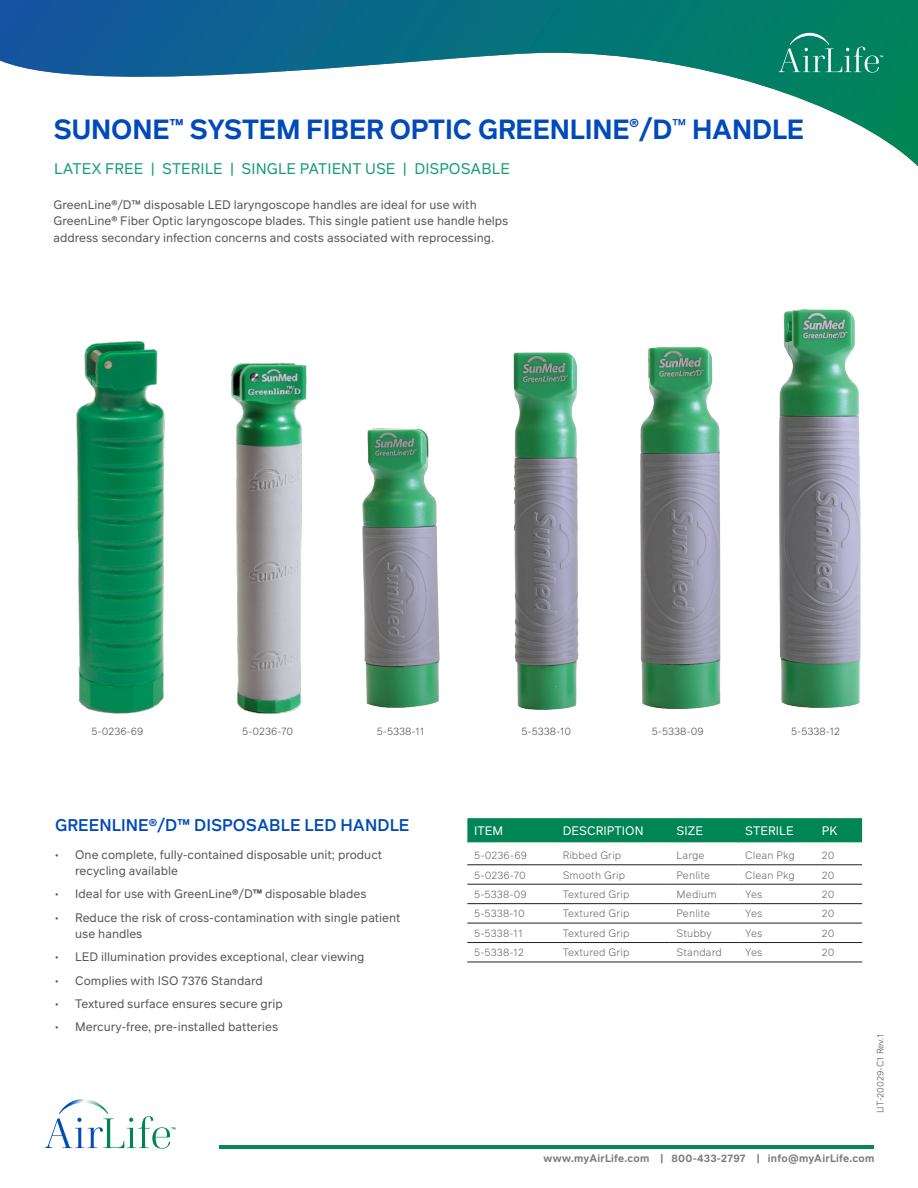
<style>
.page{position:relative;width:918px;height:1188px;background:#fff}
.page>*{position:absolute;margin:0;border:0;box-sizing:border-box;transform-origin:0 0}
.t1{font:600 27px "Infra";letter-spacing:-.005em;color:#004aba}
.t2{font:500 16.5px "Infra";letter-spacing:.005em;color:#004aba}
.t3{font:15px "Infra";letter-spacing:.005em;color:#169e76}
.t4{font:12px/16.5px "Infra";color:#57585a}
.t5{font:12px "Infra";letter-spacing:.005em;color:#fff}
.t6{font:300 10.5px "Infra";letter-spacing:.01em;color:#6c6d70}
.t7{font:300 10.5px "Infra";color:#57585a}
.t8{font:600 10.5px "Infra";letter-spacing:.025em;color:#787a7d}
.t9{font:300 9px "Infra";color:#57585a}
.s1{font-weight:700}
</style>
<div class="page">
<svg style="left:0;top:0;width:918px;height:166px"></svg>
<hr style="left:220px;top:1145px;width:654px;height:3px;background:#058851">
<svg style="left:45px;top:1099px;width:131px;height:49px"></svg>
<svg style="left:778px;top:33px;width:105px;height:40px;background:#229176"></svg>
<div style="left:467px;top:818px;width:395px;height:24px;background:#008556"></div>
<svg style="left:467px;top:864px;width:395px;height:98px"></svg>
<hr style="left:467px;top:865px;width:89px;height:1px;background:#231f20">
<hr style="left:556px;top:865px;width:114px;height:1px;background:#231f20">
<hr style="left:670px;top:865px;width:69px;height:1px;background:#231f20">
<hr style="left:739px;top:865px;width:76px;height:1px;background:#231f20">
<hr style="left:815px;top:865px;width:47px;height:1px;background:#231f20">
<hr style="left:467px;top:884px;width:89px;height:1px;background:#231f20">
<hr style="left:556px;top:884px;width:114px;height:1px;background:#231f20">
<hr style="left:670px;top:884px;width:69px;height:1px;background:#231f20">
<hr style="left:739px;top:884px;width:76px;height:1px;background:#231f20">
<hr style="left:815px;top:884px;width:47px;height:1px;background:#231f20">
<hr style="left:467px;top:903px;width:89px;height:1px;background:#231f20">
<hr style="left:556px;top:903px;width:114px;height:1px;background:#231f20">
<hr style="left:670px;top:903px;width:69px;height:1px;background:#231f20">
<hr style="left:739px;top:903px;width:76px;height:1px;background:#231f20">
<hr style="left:815px;top:903px;width:47px;height:1px;background:#231f20">
<hr style="left:467px;top:923px;width:89px;height:1px;background:#231f20">
<hr style="left:556px;top:923px;width:114px;height:1px;background:#231f20">
<hr style="left:670px;top:923px;width:69px;height:1px;background:#231f20">
<hr style="left:739px;top:923px;width:76px;height:1px;background:#231f20">
<hr style="left:815px;top:923px;width:47px;height:1px;background:#231f20">
<hr style="left:467px;top:942px;width:89px;height:1px;background:#231f20">
<hr style="left:556px;top:942px;width:114px;height:1px;background:#231f20">
<hr style="left:670px;top:942px;width:69px;height:1px;background:#231f20">
<hr style="left:739px;top:942px;width:76px;height:1px;background:#231f20">
<hr style="left:815px;top:942px;width:47px;height:1px;background:#231f20">
<hr style="left:467px;top:962px;width:89px;height:1px;background:#231f20">
<hr style="left:556px;top:962px;width:114px;height:1px;background:#231f20">
<hr style="left:670px;top:962px;width:69px;height:1px;background:#231f20">
<hr style="left:739px;top:962px;width:76px;height:1px;background:#231f20">
<hr style="left:815px;top:962px;width:47px;height:1px;background:#231f20">
<img style="left:76px;top:341px;width:89px;height:373px">
<img style="left:231px;top:362px;width:76px;height:353px">
<img style="left:513px;top:308px;width:348px;height:402px">
<img style="left:362px;top:428px;width:78px;height:280px">
<h1 class="t1" style="left:54px;top:110px;width:752px">SUNONE<sup>™</sup> SYSTEM FIBER OPTIC GREENLINE<sup>®</sup>/D<sup>™</sup> HANDLE</h1>
<p class="t3" style="left:54px;top:158px;width:457px">LATEX FREE | STERILE | SINGLE PATIENT USE | DISPOSABLE</p>
<p class="t4" style="left:53px;top:196px;width:456px">GreenLine®/D™ disposable LED laryngoscope handles are ideal for use with<br>GreenLine® Fiber Optic laryngoscope blades. This single patient use handle helps address secondary infection concerns and costs associated with reprocessing.</p>
<p class="t7" style="left:91px;top:724px;width:53px">5-0236-69</p>
<p class="t7" style="left:242px;top:724px;width:53px">5-0236-70</p>
<p class="t7" style="left:377px;top:724px;width:49px">5-5338-11</p>
<p class="t7" style="left:521px;top:724px;width:51px">5-5338-10</p>
<p class="t7" style="left:652px;top:724px;width:53px">5-5338-09</p>
<p class="t7" style="left:791px;top:724px;width:50px">5-5338-12</p>
<h2 class="t2" style="left:55px;top:813px;width:356px">GREENLINE®/D™ DISPOSABLE LED HANDLE</h2>
<p class="t4" style="left:75px;top:846px;width:309px;text-indent:-20px">• One complete, fully-contained disposable unit; product recycling available</p>
<p class="t4" style="left:55px;top:886px;width:313px">• Ideal for use with GreenLine<span class="s1">®</span>/D<span class="s1">™</span> disposable blades</p>
<p class="t4" style="left:75px;top:909px;width:327px;text-indent:-20px">• Reduce the risk of cross-contamination with single patient use handles</p>
<p class="t4" style="left:55px;top:949px;width:311px">• LED illumination provides exceptional, clear viewing</p>
<p class="t4" style="left:55px;top:972px;width:209px">• Complies with ISO 7376 Standard</p>
<p class="t4" style="left:55px;top:995px;width:229px">• Textured surface ensures secure grip</p>
<p class="t4" style="left:55px;top:1018px;width:225px">• Mercury-free, pre-installed batteries</p>
<p class="t5" style="left:474px;top:822px;width:31px">ITEM</p>
<p class="t5" style="left:563px;top:822px;width:82px">DESCRIPTION</p>
<p class="t5" style="left:677px;top:822px;width:28px">SIZE</p>
<p class="t5" style="left:745px;top:822px;width:50px">STERILE</p>
<p class="t5" style="left:822px;top:822px;width:17px">PK</p>
<p class="t6" style="left:474px;top:848px;width:54px">5-0236-69</p>
<p class="t6" style="left:563px;top:848px;width:60px">Ribbed Grip</p>
<p class="t6" style="left:677px;top:848px;width:30px">Large</p>
<p class="t6" style="left:745px;top:848px;width:51px">Clean Pkg</p>
<p class="t6" style="left:822px;top:848px;width:14px">20</p>
<p class="t6" style="left:474px;top:867px;width:53px">5-0236-70</p>
<p class="t6" style="left:563px;top:867px;width:64px">Smooth Grip</p>
<p class="t6" style="left:677px;top:867px;width:35px">Penlite</p>
<p class="t6" style="left:745px;top:867px;width:51px">Clean Pkg</p>
<p class="t6" style="left:822px;top:867px;width:14px">20</p>
<p class="t6" style="left:474px;top:887px;width:54px">5-5338-09</p>
<p class="t6" style="left:563px;top:887px;width:68px">Textured Grip</p>
<p class="t6" style="left:677px;top:887px;width:41px">Medium</p>
<p class="t6" style="left:745px;top:887px;width:19px">Yes</p>
<p class="t6" style="left:822px;top:887px;width:14px">20</p>
<p class="t6" style="left:474px;top:906px;width:52px">5-5338-10</p>
<p class="t6" style="left:563px;top:906px;width:68px">Textured Grip</p>
<p class="t6" style="left:677px;top:906px;width:35px">Penlite</p>
<p class="t6" style="left:745px;top:906px;width:19px">Yes</p>
<p class="t6" style="left:822px;top:906px;width:14px">20</p>
<p class="t6" style="left:474px;top:926px;width:50px">5-5338-11</p>
<p class="t6" style="left:563px;top:926px;width:68px">Textured Grip</p>
<p class="t6" style="left:677px;top:926px;width:36px">Stubby</p>
<p class="t6" style="left:745px;top:926px;width:19px">Yes</p>
<p class="t6" style="left:822px;top:926px;width:14px">20</p>
<p class="t6" style="left:474px;top:945px;width:51px">5-5338-12</p>
<p class="t6" style="left:563px;top:945px;width:68px">Textured Grip</p>
<p class="t6" style="left:677px;top:945px;width:47px">Standard</p>
<p class="t6" style="left:745px;top:945px;width:19px">Yes</p>
<p class="t6" style="left:822px;top:945px;width:14px">20</p>
<p class="t9" style="left:874px;top:1113px;width:81px;rotate:-90deg">LIT-20029-C1 Rev.1</p>
<p class="t8" style="left:544px;top:1151px;width:332px">www.myAirLife.com | 800-433-2797 | info@myAirLife.com</p>
</div>
